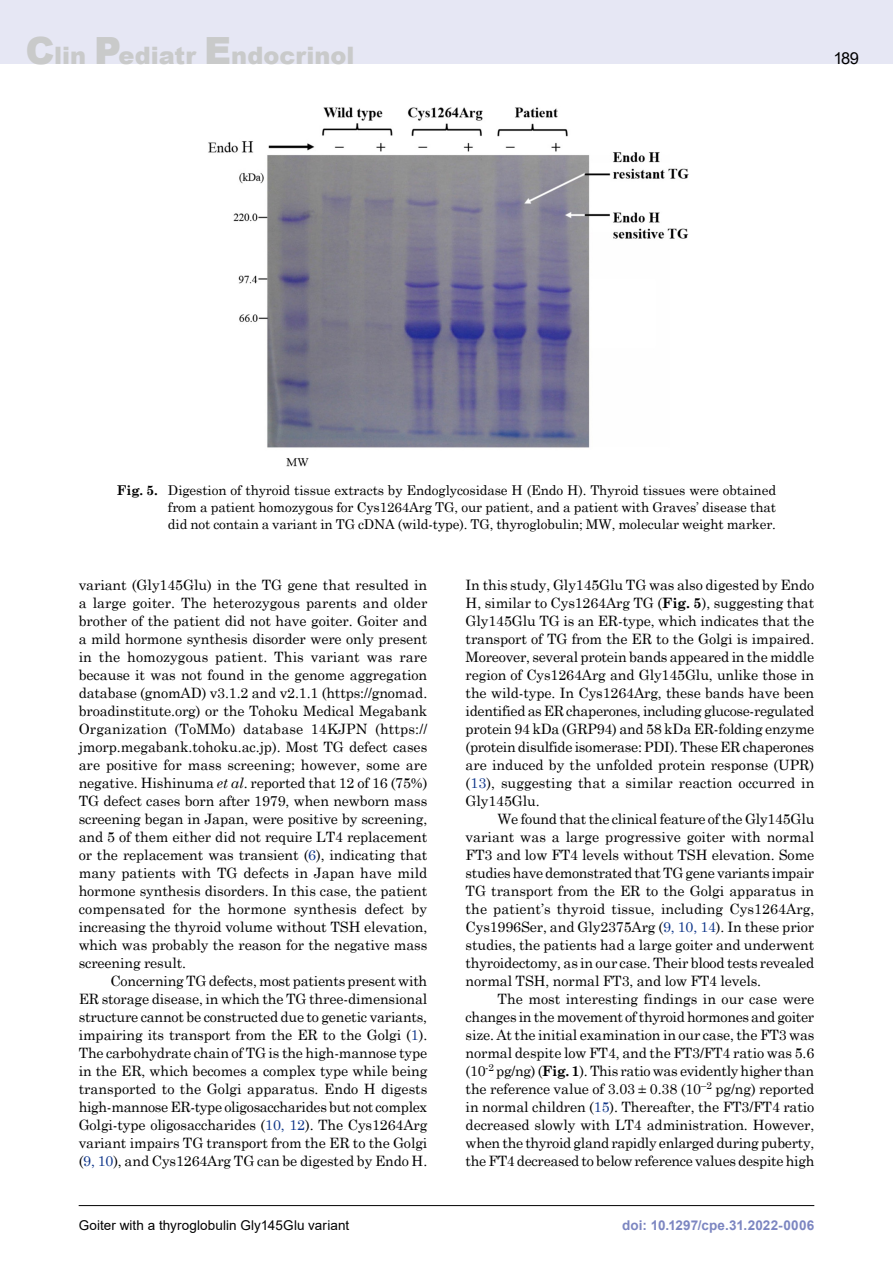
<style>
.page{position:relative;width:893px;height:1263px;background:#fff}
.page>*{position:absolute;margin:0;border:0;box-sizing:border-box;transform-origin:0 0}
.t1{font:900 24px "Arial";color:#c9caca}
.t2{font:16.5px "Arial";color:#000}
.t3{font:14.25px/18px "Century Schoolbook";letter-spacing:-.01em;color:#000;text-align:justify}
.t4{font:13.5px/17.2px "Century Schoolbook";letter-spacing:-.01em;color:#000;text-align:justify}
.t5{font:13.5px "Arial";letter-spacing:.005em;color:#000}
.t6{font:700 13.5px "Arial";letter-spacing:.015em;color:#7c86c1}
.s1{font-size:37.5px}
.s2{font-weight:700}
.s3{font-style:italic}
.s4{color:#0c3388}
</style>
<div class="page">
<div style="left:0;top:0;width:893px;height:64px;background:#e6e7f4"></div>
<hr style="left:79px;top:1205px;width:735px;height:1px;background:#000">
<img style="left:208px;top:107px;width:480px;height:359px">
<h1 class="t1" style="left:26px;top:38px;width:330px"><span class="s1">C</span>lin <span class="s1">P</span>ediatr <span class="s1">E</span>ndocrinol</h1>
<p class="t2" style="left:833px;top:47px;width:27px">189</p>
<p class="t4" style="left:168px;top:480px;width:610px;text-indent:-51px"><span class="s2">Fig. 5.</span> Digestion of thyroid tissue extracts by Endoglycosidase H (Endo H). Thyroid tissues were obtained from a patient homozygous for Cys1264Arg TG, our patient, and a patient with Graves’ disease that did not contain a variant in TG cDNA (wild-type). TG, thyroglobulin; MW, molecular weight marker.</p>
<p class="t3" style="left:79px;top:574px;width:350px">variant (Gly145Glu) in the TG gene that resulted in a large goiter. The heterozygous parents and older brother of the patient did not have goiter. Goiter and a mild hormone synthesis disorder were only present in the homozygous patient. This variant was rare because it was not found in the genome aggregation database (gnomAD) v3.1.2 and v2.1.1 (https://gnomad. broadinstitute.org) or the Tohoku Medical Megabank Organization (ToMMo) database 14KJPN (https:// jmorp.megabank.tohoku.ac.jp). Most TG defect cases are positive for mass screening; however, some are negative. Hishinuma <span class="s3">et al</span>. reported that 12 of 16 (75%)<br>TG defect cases born after 1979, when newborn mass screening began in Japan, were positive by screening, and 5 of them either did not require LT4 replacement or the replacement was transient (<span class="s4">6</span>), indicating that many patients with TG defects in Japan have mild hormone synthesis disorders. In this case, the patient compensated for the hormone synthesis defect by increasing the thyroid volume without TSH elevation, which was probably the reason for the negative mass screening result.</p>
<p class="t3" style="left:79px;top:970px;width:350px;text-indent:32px">Concerning TG defects, most patients present with ER storage disease, in which the TG three-dimensional structure cannot be constructed due to genetic variants, impairing its transport from the ER to the Golgi (<span class="s4">1</span>).<br>The carbohydrate chain of TG is the high-mannose type in the ER, which becomes a complex type while being transported to the Golgi apparatus. Endo H digests high-mannose ER-type oligosaccharides but not complex Golgi-type oligosaccharides (<span class="s4">10, 12</span>). The Cys1264Arg variant impairs TG transport from the ER to the Golgi (<span class="s4">9, 10</span>), and Cys1264Arg TG can be digested by Endo H.</p>
<p class="t5" style="left:79px;top:1216px;width:272px">Goiter with a thyroglobulin Gly145Glu variant</p>
<p class="t3" style="left:466px;top:574px;width:350px">In this study, Gly145Glu TG was also digested by Endo H, similar to Cys1264Arg TG (<span class="s2">Fig. 5</span>), suggesting that Gly145Glu TG is an ER-type, which indicates that the transport of TG from the ER to the Golgi is impaired.<br>Moreover, several protein bands appeared in the middle region of Cys1264Arg and Gly145Glu, unlike those in the wild-type. In Cys1264Arg, these bands have been identified as ER chaperones, including glucose-regulated protein 94 kDa (GRP94) and 58 kDa ER-folding enzyme (protein disulfide isomerase: PDI). These ER chaperones are induced by the unfolded protein response (UPR) (<span class="s4">13</span>), suggesting that a similar reaction occurred in Gly145Glu.</p>
<p class="t3" style="left:466px;top:808px;width:350px;text-indent:32px">We found that the clinical feature of the Gly145Glu variant was a large progressive goiter with normal FT3 and low FT4 levels without TSH elevation. Some studies have demonstrated that TG gene variants impair TG transport from the ER to the Golgi apparatus in the patient’s thyroid tissue, including Cys1264Arg, Cys1996Ser, and Gly2375Arg (<span class="s4">9, 10, 14</span>). In these prior studies, the patients had a large goiter and underwent thyroidectomy, as in our case. Their blood tests revealed normal TSH, normal FT3, and low FT4 levels.</p>
<p class="t3" style="left:466px;top:988px;width:350px;text-indent:32px">The most interesting findings in our case were changes in the movement of thyroid hormones and goiter size. At the initial examination in our case, the FT3 was normal despite low FT4, and the FT3/FT4 ratio was 5.6 (10<sup>-2</sup> pg/ng) (<span class="s2">Fig. 1</span>). This ratio was evidently higher than the reference value of 3.03 ± 0.38 (10<sup>–2</sup> pg/ng) reported in normal children (<span class="s4">15</span>). Thereafter, the FT3/FT4 ratio decreased slowly with LT4 administration. However, when the thyroid gland rapidly enlarged during puberty, the FT4 decreased to below reference values despite high</p>
<p class="t6" style="left:622px;top:1216px;width:194px">doi: 10.1297/cpe.31.2022-0006</p>
</div>
